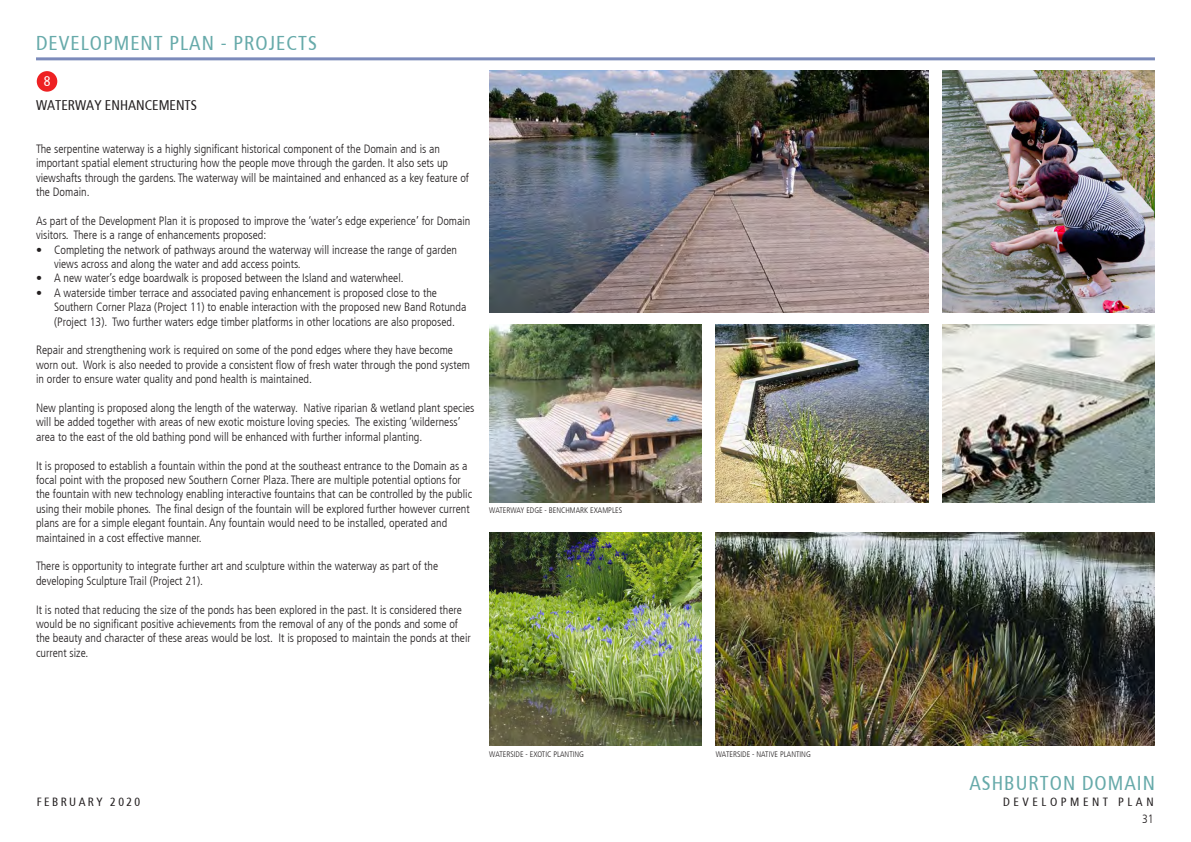
<style>
.page{position:relative;width:1191px;height:842px;background:#fff}
.page>*{position:absolute;margin:0;border:0;box-sizing:border-box;transform-origin:0 0}
.t1{font:condensed 20px "Frutiger";letter-spacing:.05em;color:#67aaaa}
.t2{font:condensed 14px "Frutiger";color:#231f20}
.t3{font:condensed 14px "Frutiger";color:#fff}
.t4{font:300 condensed 12px/14.4px "Frutiger";color:#231f20}
.t5{font:condensed 11.9px "Frutiger";letter-spacing:.3em;color:#231f20}
.t6{font:condensed 11.9px "Frutiger";letter-spacing:.2em;color:#231f20}
.t7{font:300 condensed 8px "Frutiger";color:#231f20}
</style>
<div class="page">
<hr style="left:36px;top:57px;width:1119px;height:3px;background:#253f8e">
<img style="left:942px;top:71px;width:212px;height:241px">
<img style="left:716px;top:533px;width:439px;height:212px">
<img style="left:489px;top:533px;width:212px;height:212px">
<img style="left:489px;top:71px;width:439px;height:241px">
<div style="left:37px;top:71px;width:20px;height:21px;background:#ee2123;border-radius:50%"></div>
<img style="left:489px;top:324px;width:212px;height:179px">
<img style="left:716px;top:324px;width:212px;height:179px">
<img style="left:942px;top:324px;width:213px;height:179px">
<h1 class="t1" style="left:36px;top:34px;width:282px">DEVELOPMENT PLAN - PROJECTS</h1>
<p class="t3" style="left:44px;top:75px;width:8px">8</p>
<p class="t2" style="left:36px;top:99px;width:162px">WATERWAY ENHANCEMENTS</p>
<p class="t4" style="left:36px;top:142px;width:434px">The serpentine waterway is a highly significant historical component of the Domain and is an important spatial element structuring how the people move through the garden. It also sets up viewshafts through the gardens. The waterway will be maintained and enhanced as a key feature of the Domain.</p>
<p class="t4" style="left:36px;top:214px;width:436px">As part of the Development Plan it is proposed to improve the ‘water’s edge experience’ for Domain visitors. There is a range of enhancements proposed:</p>
<p class="t4" style="left:54px;top:243px;width:404px;text-indent:-18px">• Completing the network of pathways around the waterway will increase the range of garden views across and along the water and add access points.</p>
<p class="t4" style="left:36px;top:272px;width:369px">• A new water’s edge boardwalk is proposed between the Island and waterwheel.</p>
<p class="t4" style="left:54px;top:286px;width:414px;text-indent:-18px">• A waterside timber terrace and associated paving enhancement is proposed close to the<br>Southern Corner Plaza (Project 11) to enable interaction with the proposed new Band Rotunda (Project 13). Two further waters edge timber platforms in other locations are also proposed.</p>
<p class="t4" style="left:36px;top:344px;width:435px">Repair and strengthening work is required on some of the pond edges where they have become worn out. Work is also needed to provide a consistent flow of fresh water through the pond system in order to ensure water quality and pond health is maintained.</p>
<p class="t4" style="left:36px;top:401px;width:440px">New planting is proposed along the length of the waterway. Native riparian &amp; wetland plant species will be added together with areas of new exotic moisture loving species. The existing ‘wilderness’ area to the east of the old bathing pond will be enhanced with further informal planting.</p>
<p class="t4" style="left:36px;top:459px;width:438px">It is proposed to establish a fountain within the pond at the southeast entrance to the Domain as a focal point with the proposed new Southern Corner Plaza. There are multiple potential options for the fountain with new technology enabling interactive fountains that can be controlled by the public using their mobile phones. The final design of the fountain will be explored further however current plans are for a simple elegant fountain. Any fountain would need to be installed, operated and maintained in a cost effective manner.</p>
<p class="t4" style="left:36px;top:560px;width:404px">There is opportunity to integrate further art and sculpture within the waterway as part of the developing Sculpture Trail (Project 21).</p>
<p class="t4" style="left:36px;top:603px;width:436px">It is noted that reducing the size of the ponds has been explored in the past. It is considered there would be no significant positive achievements from the removal of any of the ponds and some of the beauty and character of these areas would be lost. It is proposed to maintain the ponds at their current size.</p>
<p class="t7" style="left:489px;top:507px;width:134px">WATERWAY EDGE - BENCHMARK EXAMPLES</p>
<p class="t7" style="left:489px;top:751px;width:96px">WATERSIDE - EXOTIC PLANTING</p>
<p class="t7" style="left:716px;top:751px;width:96px">WATERSIDE - NATIVE PLANTING</p>
<h1 class="t1" style="left:969px;top:774px;width:187px">ASHBURTON DOMAIN</h1>
<p class="t6" style="left:37px;top:796px;width:105px">FEBRUARY 2020</p>
<p class="t5" style="left:1003px;top:796px;width:152px">DEVELOPMENT PLAN</p>
<p class="t4" style="left:1142px;top:812px;width:13px">31</p>
</div>
